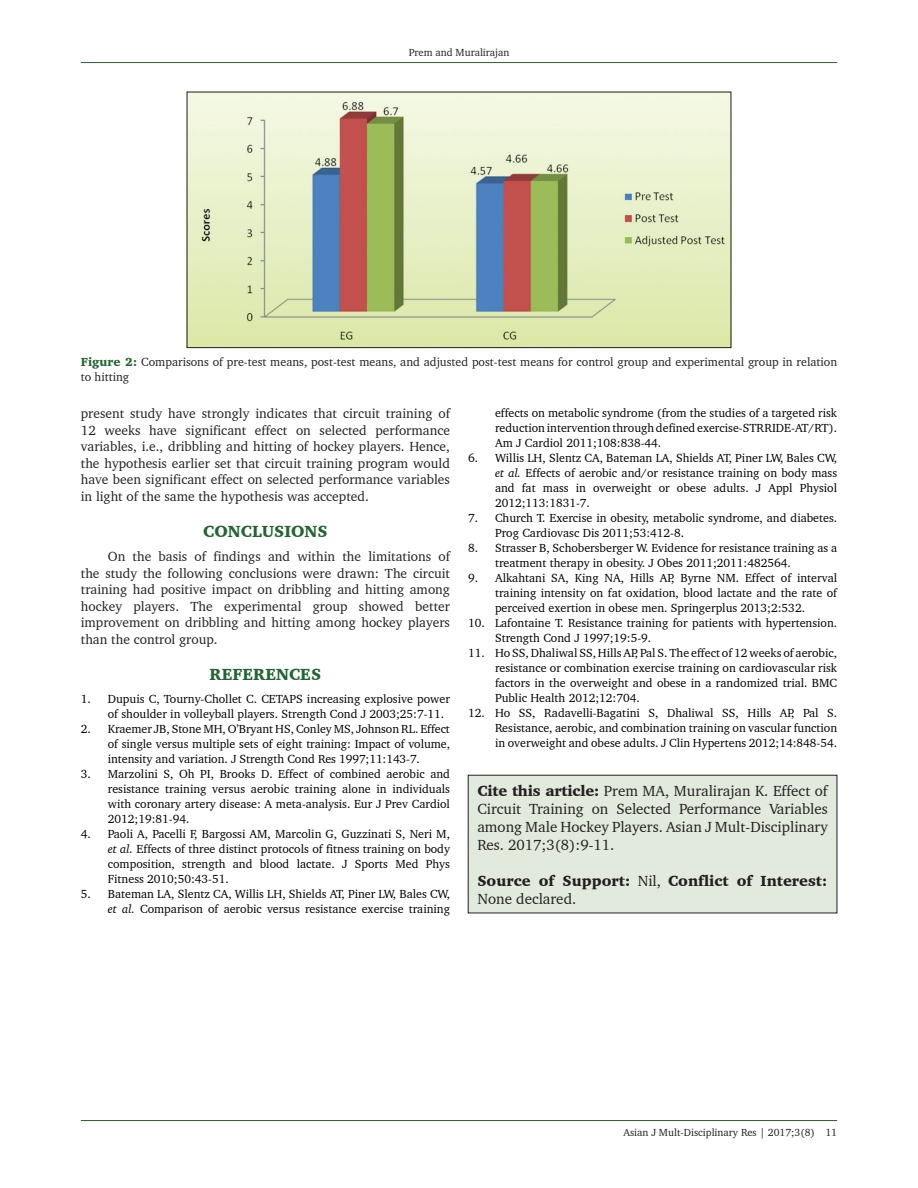
<style>
.page{position:relative;width:918px;height:1188px;background:#fff}
.page>*{position:absolute;margin:0;border:0;box-sizing:border-box;transform-origin:0 0}
.t1{font:900 16.5px "Charter BT";color:#236531}
.HTC{font:15px/18px "Charter BT";color:#231f20;text-align:justify}
.HTC-2{font:900 15px/18px "Charter BT";color:#231f20}
.TX{font:13.5px/16.5px "Charter BT";color:#231f20;text-align:justify}
.REF{font:12px/15px "Charter BT";color:#000;text-align:justify}
.FGC{font:12px/15px "Charter BT";color:#231f20}
.RF{font:10.5px "Charter BT";color:#231f20}
.s1{font-weight:900;color:#236531}
.s2{font-style:italic}
.s3{font-weight:900}
.s4{font-weight:400}
</style>
<div class="page">
<hr style="left:81px;top:62px;width:756px;height:1px;background:#236531">
<hr style="left:81px;top:1120px;width:756px;height:1px;background:#236531">
<div style="left:468px;top:775px;width:369px;height:138px;background:#e2eadd"></div>
<div style="left:468px;top:775px;width:369px;height:138px;border:1px solid #231f20"></div>
<img style="left:189px;top:94px;width:540px;height:252px">
<div style="left:187px;top:92px;width:544px;height:256px;border:1px solid #231f20"></div>
<p class="RF" style="left:409px;top:46px;width:102px">Prem and Muralirajan</p>
<p class="FGC" style="left:81px;top:354px;width:758px"><span class="s1">Figure 2:</span> Comparisons of pre-test means, post-test means, and adjusted post-test means for control group and experimental group in relation to hitting</p>
<p class="TX" style="left:81px;top:405px;width:371px">present study have strongly indicates that circuit training of 12 weeks have significant effect on selected performance variables, i.e., dribbling and hitting of hockey players. Hence, the hypothesis earlier set that circuit training program would have been significant effect on selected performance variables in light of the same the hypothesis was accepted.</p>
<h1 class="t1" style="left:203px;top:521px;width:126px">CONCLUSIONS</h1>
<p class="TX" style="left:81px;top:548px;width:371px;text-indent:27px">On the basis of findings and within the limitations of the study the following conclusions were drawn: The circuit training had positive impact on dribbling and hitting among hockey players. The experimental group showed better improvement on dribbling and hitting among hockey players than the control group.</p>
<h1 class="t1" style="left:210px;top:664px;width:113px">REFERENCES</h1>
<p class="REF" style="left:108px;top:691px;width:344px;text-indent:-27px">1. Dupuis C, Tourny-Chollet C. CETAPS increasing explosive power of shoulder in volleyball players. Strength Cond J 2003;25:7-11.</p>
<p class="REF" style="left:108px;top:721px;width:344px;text-indent:-27px">2. Kraemer JB, Stone MH, O’Bryant HS, Conley MS, Johnson RL. Effect of single versus multiple sets of eight training: Impact of volume, intensity and variation. J Strength Cond Res 1997;11:143-7.</p>
<p class="REF" style="left:108px;top:766px;width:344px;text-indent:-27px">3. Marzolini S, Oh PI, Brooks D. Effect of combined aerobic and resistance training versus aerobic training alone in individuals with coronary artery disease: A meta-analysis. Eur J Prev Cardiol 2012;19:81-94.</p>
<p class="REF" style="left:108px;top:826px;width:344px;text-indent:-27px">4. Paoli A, Pacelli F, Bargossi AM, Marcolin G, Guzzinati S, Neri M, <span class="s2">et al.</span> Effects of three distinct protocols of fitness training on body composition, strength and blood lactate. J Sports Med Phys Fitness 2010;50:43-51.</p>
<p class="REF" style="left:81px;top:886px;width:371px;text-align:right">5. Bateman LA, Slentz CA, Willis LH, Shields AT, Piner LW, Bales CW, <span class="s2">et al.</span> Comparison of aerobic versus resistance exercise training</p>
<p class="REF" style="left:495px;top:405px;width:344px">effects on metabolic syndrome (from the studies of a targeted risk reduction intervention through defined exercise-STRRIDE-AT/RT).<br>Am J Cardiol 2011;108:838-44.</p>
<p class="REF" style="left:495px;top:450px;width:344px;text-indent:-27px">6. Willis LH, Slentz CA, Bateman LA, Shields AT, Piner LW, Bales CW, <span class="s2">et al.</span> Effects of aerobic and/or resistance training on body mass and fat mass in overweight or obese adults. J Appl Physiol 2012;113:1831-7.</p>
<p class="REF" style="left:495px;top:510px;width:344px;text-indent:-27px">7. Church T. Exercise in obesity, metabolic syndrome, and diabetes.<br>Prog Cardiovasc Dis 2011;53:412-8.</p>
<p class="REF" style="left:495px;top:540px;width:344px;text-indent:-27px">8. Strasser B, Schobersberger W. Evidence for resistance training as a treatment therapy in obesity. J Obes 2011;2011:482564.</p>
<p class="REF" style="left:495px;top:570px;width:344px;text-indent:-27px">9. Alkahtani SA, King NA, Hills AP, Byrne NM. Effect of interval training intensity on fat oxidation, blood lactate and the rate of perceived exertion in obese men. Springerplus 2013;2:532.</p>
<p class="REF" style="left:495px;top:615px;width:344px;text-indent:-27px">10. Lafontaine T. Resistance training for patients with hypertension.<br>Strength Cond J 1997;19:5-9.</p>
<p class="REF" style="left:495px;top:645px;width:344px;text-indent:-27px">11. Ho SS, Dhaliwal SS, Hills AP, Pal S. The effect of 12 weeks of aerobic, resistance or combination exercise training on cardiovascular risk factors in the overweight and obese in a randomized trial. BMC Public Health 2012;12:704.</p>
<p class="REF" style="left:495px;top:705px;width:344px;text-indent:-27px">12. Ho SS, Radavelli-Bagatini S, Dhaliwal SS, Hills AP, Pal S.<br>Resistance, aerobic, and combination training on vascular function in overweight and obese adults. J Clin Hypertens 2012;14:848-54.</p>
<p class="HTC" style="left:477px;top:781px;width:352px"><span class="s3">Cite this article:</span> Prem MA, Muralirajan K. Effect of Circuit Training on Selected Performance Variables among Male Hockey Players. Asian J Mult-Disciplinary Res. 2017;3(8):9-11.</p>
<p class="HTC-2" style="left:477px;top:871px;width:352px">Source of Support: <span class="s4">Nil,</span> Conflict of Interest:<br><span class="s4">None declared.</span></p>
<p class="RF" style="left:623px;top:1126px;width:215px">Asian J Mult-Disciplinary Res | 2017;3(8) 11</p>
</div>
